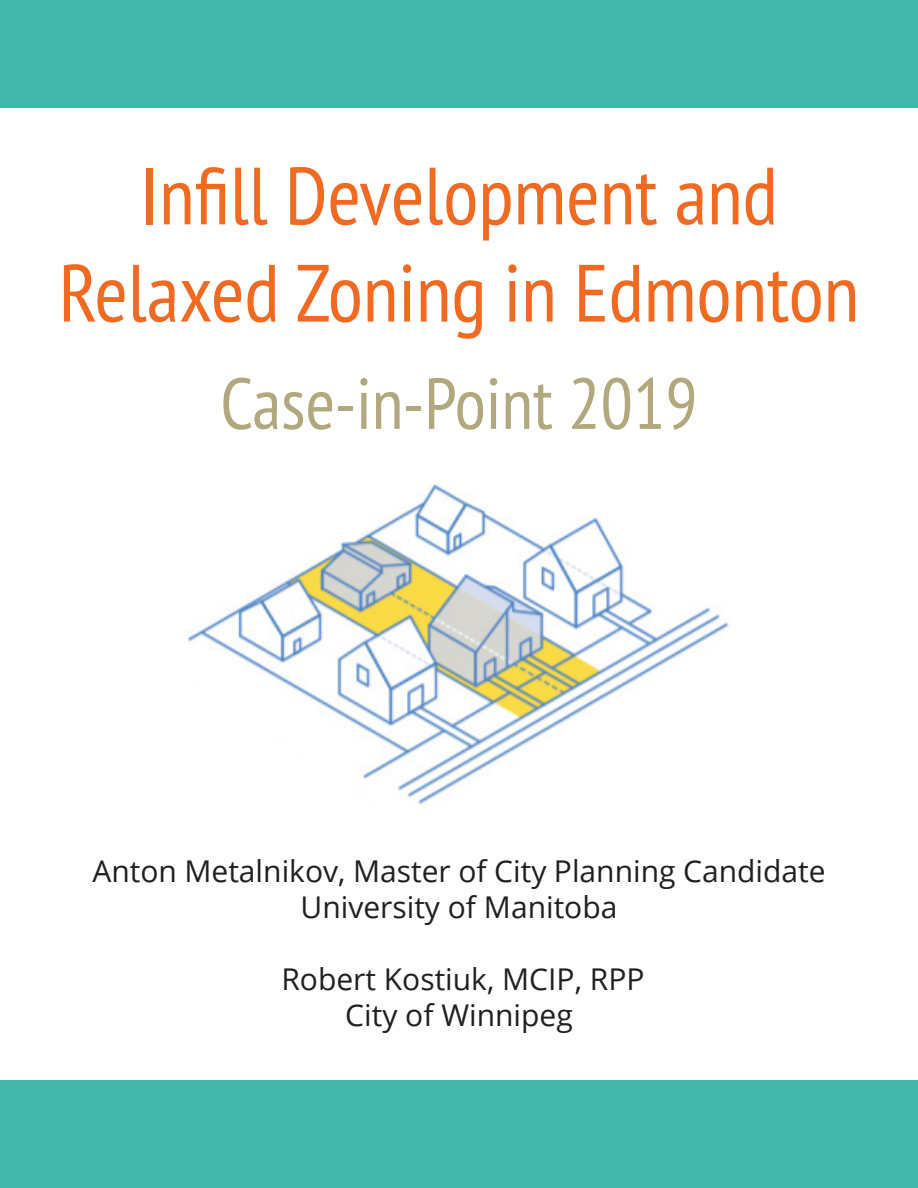
<style>
.page{position:relative;width:918px;height:1188px;background:#fff}
.page>*{position:absolute;margin:0;border:0;box-sizing:border-box;transform-origin:0 0}
.t1{font:condensed 81px/97.2px "PT Sans";color:#f16a22;text-align:center}
.t2{font:condensed 72px "PT Sans";color:#b1a87d}
.t3{font:30px "Open Sans";color:#231f20}
</style>
<div class="page">
<div style="left:0;top:0;width:918px;height:108px;background:#42b8ab"></div>
<div style="left:0;top:1080px;width:918px;height:108px;background:#42b8ab"></div>
<img style="left:187px;top:484px;width:542px;height:321px">
<p class="t1" style="left:59px;top:145px;width:802px">Infill Development and<br>Relaxed Zoning in Edmonton</p>
<p class="t2" style="left:220px;top:357px;width:479px">Case-in-Point 2019</p>
<p class="t3" style="left:92px;top:851px;width:735px">Anton Metalnikov, Master of City Planning Candidate</p>
<p class="t3" style="left:301px;top:887px;width:319px">University of Manitoba</p>
<p class="t3" style="left:281px;top:959px;width:365px">Robert Kostiuk, MCIP, RPP</p>
<p class="t3" style="left:345px;top:995px;width:229px">City of Winnipeg</p>
</div>
